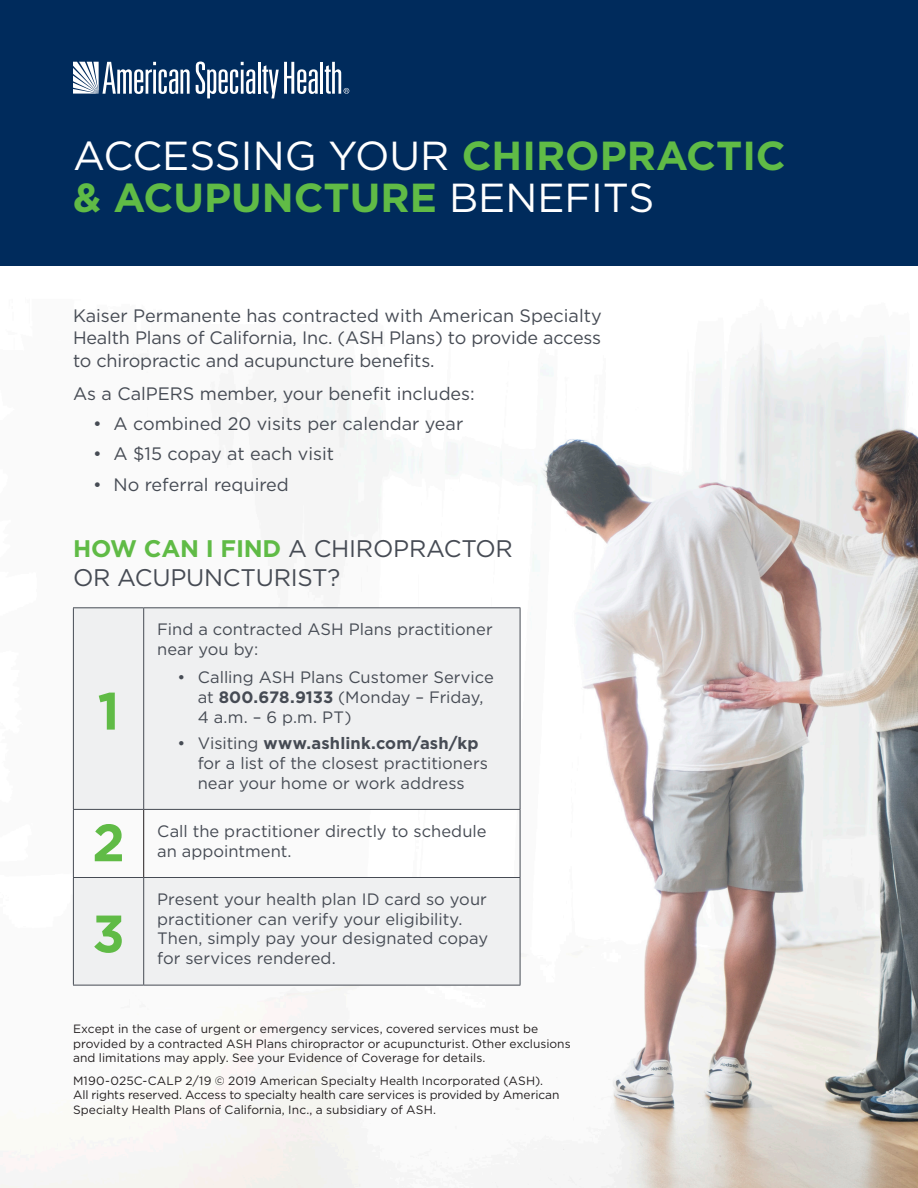
<style>
.page{position:relative;width:918px;height:1188px;background:#fff}
.page>*{position:absolute;margin:0;border:0;box-sizing:border-box;transform-origin:0 0}
.t1{font:700 52.5px "Gotham";color:#60bb46}
.t2{font:700 40.5px/42px "Gotham";color:#60bb46}
.t3{font:24px/28.5px "Gotham";letter-spacing:-.01em;color:#464b54}
.Intro{font:18px/22.5px "Gotham";color:#464b54;text-align:justify}
.body{font:16.5px/19.8px "Gotham HTF";color:#464b54}
.body-2{font:12px/14.4px "Gotham";color:#231f20}
.s1{font-weight:400;color:#fff}
.s2{font-weight:700;color:#60bb46}
.s3{font-weight:700}
</style>
<div class="page">
<img style="left:0;top:329px;width:918px;height:859px">
<div style="left:0;top:0;width:918px;height:266px;background:#002b5c"></div>
<svg style="left:74px;top:608px;width:446px;height:377px;fill:#eff0f1"></svg>
<hr style="left:73px;top:607px;width:71px;height:1px;background:#464b54">
<hr style="left:73px;top:608px;width:1px;height:201px;background:#464b54">
<hr style="left:144px;top:607px;width:376px;height:1px;background:#464b54">
<hr style="left:143px;top:608px;width:1px;height:201px;background:#464b54">
<hr style="left:520px;top:608px;width:1px;height:201px;background:#464b54">
<hr style="left:73px;top:809px;width:71px;height:1px;background:#464b54">
<hr style="left:73px;top:810px;width:1px;height:67px;background:#464b54">
<hr style="left:144px;top:809px;width:376px;height:1px;background:#464b54">
<hr style="left:520px;top:810px;width:1px;height:67px;background:#464b54">
<hr style="left:73px;top:877px;width:71px;height:1px;background:#464b54">
<hr style="left:73px;top:878px;width:1px;height:107px;background:#464b54">
<hr style="left:144px;top:877px;width:376px;height:1px;background:#464b54">
<hr style="left:143px;top:878px;width:1px;height:107px;background:#464b54">
<hr style="left:520px;top:878px;width:1px;height:107px;background:#464b54">
<hr style="left:73px;top:985px;width:71px;height:1px;background:#464b54">
<hr style="left:144px;top:985px;width:376px;height:1px;background:#464b54">
<hr style="left:143px;top:810px;width:1px;height:67px;background:#231f20">
<svg style="left:73px;top:62px;width:117px;height:32px"></svg>
<svg style="left:196px;top:62px;width:59px;height:36px"></svg>
<hr style="left:258px;top:62px;width:3px;height:32px;background:#fff">
<svg style="left:262px;top:62px;width:56px;height:36px"></svg>
<hr style="left:320px;top:62px;width:3px;height:32px;background:#fff">
<svg style="left:325px;top:62px;width:24px;height:32px"></svg>
<p class="t2" style="left:73px;top:135px;width:714px"><span class="s1">ACCESSING YOUR</span> CHIROPRACTIC &amp; ACUPUNCTURE <span class="s1">BENEFITS</span></p>
<p class="Intro" style="left:73px;top:304px;width:530px">Kaiser Permanente has contracted with American Specialty Health Plans of California, Inc. (ASH Plans) to provide access to chiropractic and acupuncture benefits.</p>
<p class="Intro" style="left:73px;top:382px;width:403px">As a CalPERS member, your benefit includes:</p>
<p class="Intro" style="left:93px;top:412px;width:372px">• A combined 20 visits per calendar year</p>
<p class="Intro" style="left:93px;top:442px;width:242px">• A $15 copay at each visit</p>
<p class="Intro" style="left:93px;top:473px;width:197px">• No referral required</p>
<p class="t3" style="left:73px;top:534px;width:441px"><span class="s2">HOW CAN I FIND</span> A CHIROPRACTOR<br>OR ACUPUNCTURIST?</p>
<p class="t1" style="left:97px;top:676px;width:24px">1</p>
<p class="body" style="left:157px;top:619px;width:337px">Find a contracted ASH Plans practitioner near you by:</p>
<p class="body" style="left:198px;top:667px;width:298px;text-indent:-20px">• Calling ASH Plans Customer Service at <span class="s3">800.678.9133</span> (Monday – Friday,<br>4 a.m. – 6 p.m. PT)</p>
<p class="body" style="left:198px;top:733px;width:292px;text-indent:-20px">• Visiting <span class="s3">www.ashlink.com/ash/kp </span>for a list of the closest practitioners near your home or work address</p>
<p class="t1" style="left:92px;top:808px;width:34px">2</p>
<p class="body" style="left:157px;top:821px;width:331px">Call the practitioner directly to schedule an appointment.</p>
<p class="t1" style="left:92px;top:899px;width:34px">3</p>
<p class="body" style="left:157px;top:889px;width:332px">Present your health plan ID card so your practitioner can verify your eligibility.<br>Then, simply pay your designated copay for services rendered.</p>
<p class="body-2" style="left:73px;top:1022px;width:499px">Except in the case of urgent or emergency services, covered services must be provided by a contracted ASH Plans chiropractor or acupuncturist. Other exclusions and limitations may apply. See your Evidence of Coverage for details.</p>
<p class="body-2" style="left:73px;top:1073px;width:488px">M190-025C-CALP 2/19 © 2019 American Specialty Health Incorporated (ASH).<br>All rights reserved. Access to specialty health care services is provided by American<br>Specialty Health Plans of California, Inc., a subsidiary of ASH.</p>
</div>
